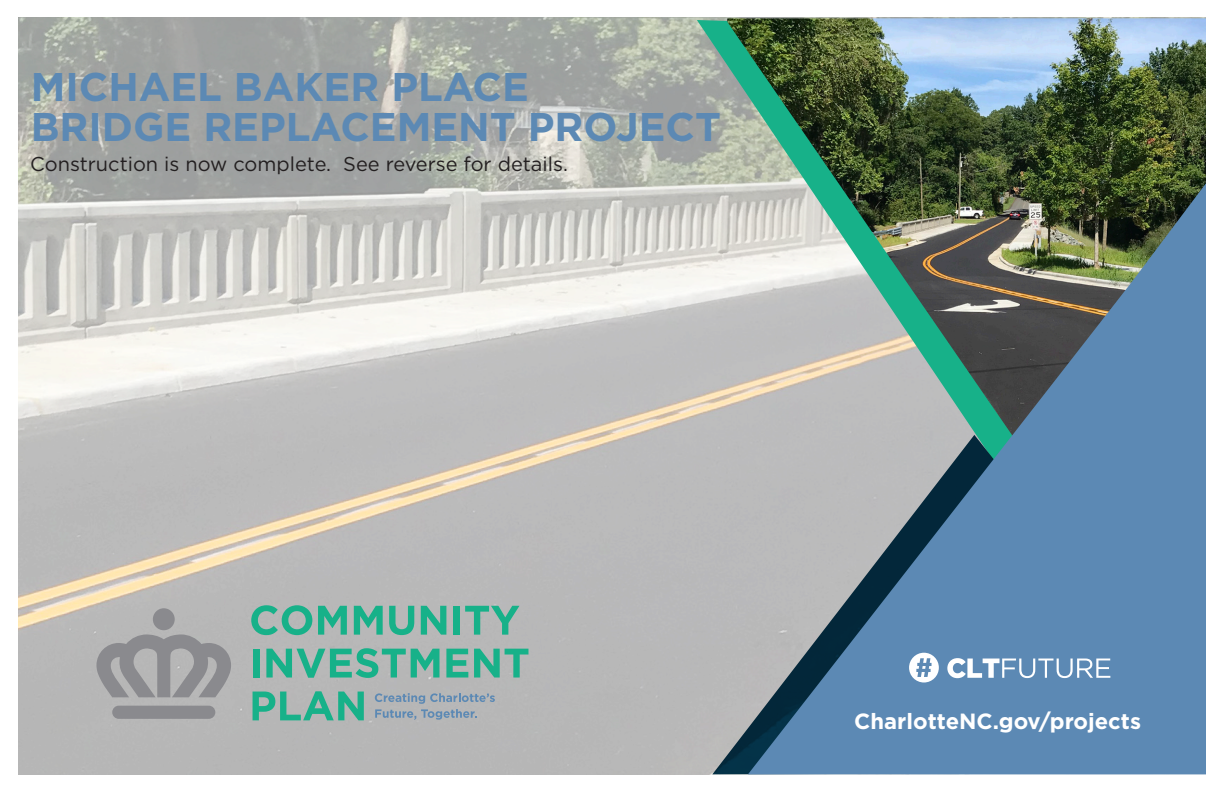
<style>
.page{position:relative;width:1224px;height:792px;background:#fff}
.page>*{position:absolute;margin:0;border:0;box-sizing:border-box;transform-origin:0 0}
.t1{font:700 40px/40px "Gotham";color:#5c89b4}
.t2{font:700 22px "Gotham";color:#fff}
.t3{font:20px "Gotham";color:#231f20}
</style>
<div class="page">
<img style="left:18px;top:18px;width:709px;height:756px">
<svg style="left:251px;top:605px;width:61px;height:30px;background:#6db4a2"></svg>
<svg style="left:318px;top:606px;width:29px;height:29px"></svg>
<svg style="left:354px;top:606px;width:29px;height:29px"></svg>
<svg style="left:389px;top:606px;width:25px;height:29px"></svg>
<svg style="left:421px;top:606px;width:25px;height:29px"></svg>
<div style="left:454px;top:606px;width:6px;height:29px;background:#17b189"></div>
<svg style="left:465px;top:606px;width:54px;height:29px;background:#7cb5a6"></svg>
<svg style="left:96px;top:634px;width:135px;height:63px;background:#9c9c9f"></svg>
<div style="left:153px;top:608px;width:22px;height:22px;background:#8a8a8e;border-radius:50%"></div>
<div style="left:112px;top:706px;width:103px;height:13px;background:#8a8a8e;border-radius:7px"></div>
<div style="left:253px;top:649px;width:6px;height:29px;background:#17b189"></div>
<svg style="left:266px;top:648px;width:173px;height:30px;background:#6bb4a1"></svg>
<svg style="left:446px;top:649px;width:22px;height:29px"></svg>
<svg style="left:474px;top:649px;width:54px;height:29px;background:#69b4a0"></svg>
<svg style="left:253px;top:691px;width:111px;height:29px;background:#6bb3a0"></svg>
<svg style="left:375px;top:693px;width:120px;height:27px;background:#a0abb5"></svg>
<svg style="left:697px;top:20px;width:30px;height:529px;background:#bbc2bb"></svg>
<svg style="left:712px;top:435px;width:36px;height:339px;background:#adb0b2"></svg>
<img style="left:727px;top:18px;width:479px;height:441px">
<svg style="left:748px;top:183px;width:458px;height:591px;background:#6f8c9e"></svg>
<svg style="left:909px;top:652px;width:30px;height:31px"></svg>
<svg style="left:947px;top:658px;width:163px;height:20px"></svg>
<p class="t1" style="left:31px;top:67px;width:692px">MICHAEL BAKER PLACE<br>BRIDGE REPLACEMENT PROJECT</p>
<p class="t3" style="left:30px;top:151px;width:539px">Construction is now complete. See reverse for details.</p>
<p class="t2" style="left:854px;top:706px;width:288px">CharlotteNC.gov/projects</p>
</div>
